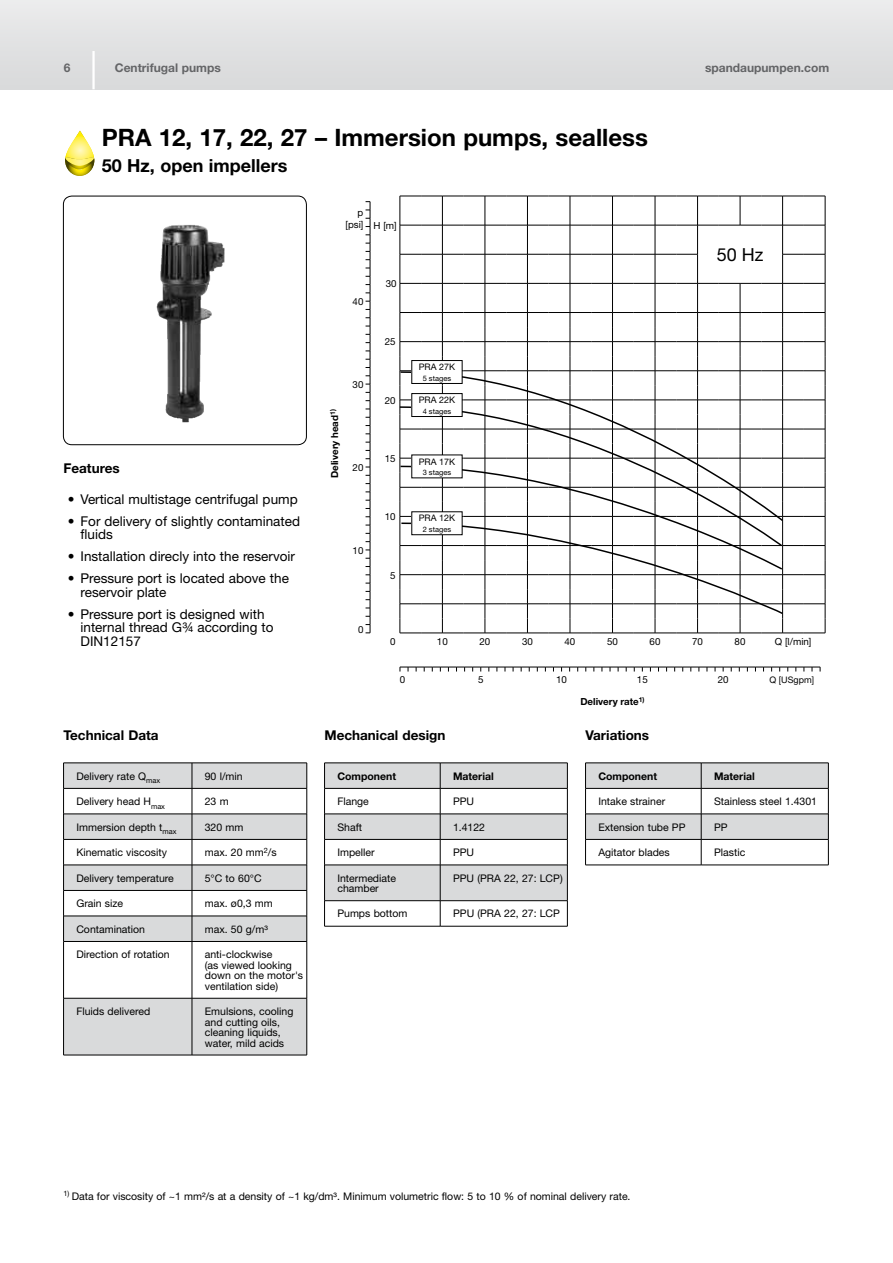
<style>
.page{position:relative;width:893px;height:1263px;background:#fff}
.page>*{position:absolute;margin:0;border:0;box-sizing:border-box;transform-origin:0 0}
.t1{font:700 24px "Helvetica Neue";color:#000}
.t2{font:700 18px "Helvetica Neue";color:#000}
.t3{font:18px "Helvetica Neue";color:#000}
.t4{font:13.5px/13.5px "Helvetica Neue";color:#000}
.t5{font:700 13.5px "Helvetica Neue";color:#000}
.t6{font:700 12px "Helvetica Neue";color:#646567}
.t7{font:10.5px/10.5px "Helvetica Neue";color:#000}
.t8{font:700 10.5px "Helvetica Neue";color:#000}
.t9{font:9.75px/11.7px "Helvetica Neue";color:#000;text-align:right}
.t10{font:700 9.75px "Helvetica Neue";color:#000}
.t11{font:9px "Helvetica Neue";color:#000}
.t12{font:7.5px "Helvetica Neue";color:#000}
</style>
<div class="page">
<div style="left:0;top:0;width:893px;height:89px;background:#e1e2e3"></div>
<hr style="left:92px;top:51px;width:3px;height:38px;background:#fff">
<svg style="left:65px;top:131px;width:30px;height:45px"></svg>
<svg style="left:366px;top:201px;width:5px;height:433px"></svg>
<svg style="left:400px;top:667px;width:421px;height:4px"></svg>
<img style="left:157px;top:225px;width:68px;height:197px">
<div style="left:63px;top:196px;width:243px;height:249px;border:1px solid #000;border-radius:9px"></div>
<svg style="left:399px;top:196px;width:427px;height:438px"></svg>
<svg style="left:399px;top:522px;width:384px;height:25px"></svg>
<svg style="left:399px;top:371px;width:385px;height:151px"></svg>
<div style="left:412px;top:360px;width:50px;height:23px;background:#fff"></div>
<div style="left:412px;top:360px;width:50px;height:24px;border:1px solid #000"></div>
<svg style="left:64px;top:764px;width:243px;height:291px;fill:#d9dadb"></svg>
<hr style="left:63px;top:763px;width:129px;height:1px;background:#000">
<hr style="left:192px;top:763px;width:115px;height:1px;background:#000">
<hr style="left:63px;top:788px;width:129px;height:1px;background:#000">
<hr style="left:192px;top:788px;width:115px;height:1px;background:#000">
<hr style="left:63px;top:814px;width:129px;height:1px;background:#000">
<hr style="left:192px;top:814px;width:115px;height:1px;background:#000">
<hr style="left:63px;top:839px;width:129px;height:1px;background:#000">
<hr style="left:192px;top:839px;width:115px;height:1px;background:#000">
<svg style="left:63px;top:764px;width:1px;height:177px"></svg>
<svg style="left:192px;top:763px;width:1px;height:178px"></svg>
<svg style="left:307px;top:763px;width:1px;height:178px"></svg>
<hr style="left:63px;top:941px;width:1px;height:57px;background:#000">
<hr style="left:192px;top:941px;width:1px;height:57px;background:#000">
<hr style="left:307px;top:941px;width:1px;height:57px;background:#000">
<hr style="left:63px;top:998px;width:1px;height:57px;background:#000">
<hr style="left:192px;top:998px;width:1px;height:57px;background:#000">
<hr style="left:307px;top:998px;width:1px;height:57px;background:#000">
<hr style="left:63px;top:865px;width:129px;height:1px;background:#000">
<hr style="left:192px;top:865px;width:115px;height:1px;background:#000">
<hr style="left:63px;top:890px;width:129px;height:1px;background:#000">
<hr style="left:192px;top:890px;width:115px;height:1px;background:#000">
<hr style="left:63px;top:916px;width:129px;height:1px;background:#000">
<hr style="left:192px;top:916px;width:115px;height:1px;background:#000">
<hr style="left:63px;top:941px;width:129px;height:1px;background:#000">
<hr style="left:192px;top:941px;width:115px;height:1px;background:#000">
<hr style="left:63px;top:998px;width:129px;height:1px;background:#000">
<hr style="left:192px;top:998px;width:115px;height:1px;background:#000">
<hr style="left:63px;top:1055px;width:129px;height:1px;background:#000">
<hr style="left:192px;top:1055px;width:115px;height:1px;background:#000">
<svg style="left:324px;top:763px;width:244px;height:163px"></svg>
<hr style="left:324px;top:839px;width:116px;height:1px;background:#000">
<hr style="left:440px;top:839px;width:127px;height:1px;background:#000">
<hr style="left:324px;top:865px;width:116px;height:1px;background:#000">
<hr style="left:440px;top:865px;width:127px;height:1px;background:#000">
<hr style="left:324px;top:900px;width:116px;height:1px;background:#000">
<hr style="left:440px;top:900px;width:127px;height:1px;background:#000">
<hr style="left:324px;top:926px;width:116px;height:1px;background:#000">
<hr style="left:440px;top:926px;width:127px;height:1px;background:#000">
<svg style="left:585px;top:763px;width:244px;height:102px"></svg>
<hr style="left:585px;top:839px;width:116px;height:1px;background:#000">
<hr style="left:701px;top:839px;width:127px;height:1px;background:#000">
<hr style="left:585px;top:865px;width:116px;height:1px;background:#000">
<hr style="left:701px;top:865px;width:127px;height:1px;background:#000">
<p class="t6" style="left:64px;top:61px;width:8px">6</p>
<p class="t6" style="left:115px;top:61px;width:108px">Centrifugal pumps</p>
<p class="t6" style="left:705px;top:61px;width:126px">spandaupumpen.com</p>
<h1 class="t1" style="left:102px;top:123px;width:548px">PRA 12, 17, 22, 27 – Immersion pumps, sealless</h1>
<h2 class="t2" style="left:102px;top:155px;width:187px">50 Hz, open impellers</h2>
<p class="t9" style="left:346px;top:207px;width:19px">p [psi]</p>
<p class="t9" style="left:374px;top:219px;width:25px">H [m]</p>
<p class="t9" style="left:353px;top:296px;width:12px">40</p>
<p class="t9" style="left:353px;top:378px;width:12px">30</p>
<p class="t9" style="left:386px;top:278px;width:12px">30</p>
<p class="t9" style="left:385px;top:336px;width:12px">25</p>
<p class="t11" style="left:419px;top:362px;width:38px">PRA 27K</p>
<p class="t12" style="left:423px;top:374px;width:30px">5 stages</p>
<h2 class="t3" style="left:717px;top:244px;width:48px">50 Hz</h2>
<p class="t5" style="left:63px;top:460px;width:58px">Features</p>
<p class="t4" style="left:68px;top:492px;width:231px">• Vertical multistage centrifugal pump</p>
<p class="t4" style="left:81px;top:514px;width:221px;text-indent:-13px">• For delivery of slightly contaminated fluids</p>
<p class="t4" style="left:68px;top:549px;width:229px">• Installation direcly into the reservoir</p>
<p class="t4" style="left:81px;top:571px;width:210px;text-indent:-13px">• Pressure port is located above the reservoir plate</p>
<p class="t4" style="left:81px;top:607px;width:195px;text-indent:-13px">• Pressure port is designed with internal thread G¾ according to<br>DIN12157</p>
<p class="t5" style="left:63px;top:727px;width:97px">Technical Data</p>
<p class="t7" style="left:76px;top:770px;width:85px">Delivery rate Q<sub>max</sub></p>
<p class="t7" style="left:205px;top:770px;width:39px">90 l/min</p>
<p class="t7" style="left:76px;top:796px;width:90px">Delivery head H<sub>max</sub></p>
<p class="t7" style="left:205px;top:796px;width:25px">23 m</p>
<p class="t7" style="left:76px;top:821px;width:102px">Immersion depth t<sub>max</sub></p>
<p class="t7" style="left:205px;top:821px;width:40px">320 mm</p>
<p class="t7" style="left:76px;top:847px;width:92px">Kinematic viscosity</p>
<p class="t7" style="left:205px;top:847px;width:73px">max. 20 mm<sup>2</sup>/s</p>
<p class="t7" style="left:76px;top:872px;width:99px">Delivery temperature</p>
<p class="t7" style="left:205px;top:872px;width:58px">5°C to 60°C</p>
<p class="t7" style="left:76px;top:898px;width:48px">Grain size</p>
<p class="t7" style="left:205px;top:898px;width:69px">max. ø0,3 mm</p>
<p class="t7" style="left:76px;top:923px;width:70px">Contamination</p>
<p class="t7" style="left:205px;top:923px;width:65px">max. 50 g/m³</p>
<p class="t7" style="left:76px;top:949px;width:95px">Direction of rotation</p>
<p class="t7" style="left:205px;top:949px;width:100px">anti-clockwise<br>(as viewed looking down on the motor's ventilation side)</p>
<p class="t7" style="left:76px;top:1006px;width:75px">Fluids delivered</p>
<p class="t7" style="left:205px;top:1006px;width:90px">Emulsions, cooling and cutting oils, cleaning liquids, water, mild acids</p>
<p class="t10" style="left:329px;top:478px;width:70px;rotate:-90deg">Delivery head<sup>1)</sup></p>
<p class="t9" style="left:353px;top:461px;width:12px">20</p>
<p class="t9" style="left:353px;top:544px;width:12px">10</p>
<p class="t9" style="left:358px;top:623px;width:7px">0</p>
<p class="t9" style="left:385px;top:394px;width:12px">20</p>
<p class="t11" style="left:419px;top:395px;width:38px">PRA 22K</p>
<p class="t12" style="left:423px;top:407px;width:30px">4 stages</p>
<p class="t9" style="left:385px;top:452px;width:12px">15</p>
<p class="t11" style="left:419px;top:456px;width:38px">PRA 17K</p>
<p class="t12" style="left:423px;top:468px;width:30px">3 stages</p>
<p class="t9" style="left:385px;top:511px;width:12px">10</p>
<p class="t11" style="left:419px;top:513px;width:38px">PRA 12K</p>
<p class="t12" style="left:423px;top:525px;width:30px">2 stages</p>
<p class="t9" style="left:390px;top:569px;width:7px">5</p>
<p class="t9" style="left:390px;top:635px;width:7px">0</p>
<p class="t9" style="left:437px;top:635px;width:12px">10</p>
<p class="t9" style="left:479px;top:635px;width:12px">20</p>
<p class="t9" style="left:522px;top:635px;width:12px">30</p>
<p class="t9" style="left:565px;top:635px;width:12px">40</p>
<p class="t9" style="left:607px;top:635px;width:12px">50</p>
<p class="t9" style="left:650px;top:635px;width:12px">60</p>
<p class="t9" style="left:692px;top:635px;width:12px">70</p>
<p class="t9" style="left:735px;top:635px;width:12px">80</p>
<p class="t9" style="left:775px;top:635px;width:38px">Q [l/min]</p>
<p class="t9" style="left:400px;top:674px;width:7px">0</p>
<p class="t9" style="left:478px;top:674px;width:7px">5</p>
<p class="t9" style="left:556px;top:674px;width:12px">10</p>
<p class="t9" style="left:637px;top:674px;width:12px">15</p>
<p class="t9" style="left:718px;top:674px;width:12px">20</p>
<p class="t11" style="left:769px;top:674px;width:46px">Q [USgpm]</p>
<p class="t10" style="left:580px;top:695px;width:66px">Delivery rate<sup>1)</sup></p>
<p class="t5" style="left:324px;top:727px;width:123px">Mechanical design</p>
<p class="t8" style="left:337px;top:769px;width:60px">Component</p>
<p class="t8" style="left:453px;top:769px;width:42px">Material</p>
<p class="t7" style="left:337px;top:796px;width:33px">Flange</p>
<p class="t7" style="left:453px;top:796px;width:23px">PPU</p>
<p class="t7" style="left:337px;top:821px;width:26px">Shaft</p>
<p class="t7" style="left:453px;top:821px;width:34px">1.4122</p>
<p class="t7" style="left:337px;top:847px;width:39px">Impeller</p>
<p class="t7" style="left:453px;top:847px;width:23px">PPU</p>
<p class="t7" style="left:337px;top:872px;width:60px">Intermediate chamber</p>
<p class="t7" style="left:453px;top:872px;width:111px">PPU (PRA 22, 27: LCP)</p>
<p class="t7" style="left:337px;top:908px;width:72px">Pumps bottom</p>
<p class="t7" style="left:453px;top:908px;width:108px">PPU (PRA 22, 27: LCP</p>
<p class="t5" style="left:585px;top:727px;width:65px">Variations</p>
<p class="t8" style="left:598px;top:769px;width:60px">Component</p>
<p class="t8" style="left:714px;top:769px;width:42px">Material</p>
<p class="t7" style="left:598px;top:796px;width:68px">Intake strainer</p>
<p class="t7" style="left:714px;top:796px;width:105px">Stainless steel 1.4301</p>
<p class="t7" style="left:598px;top:821px;width:89px">Extension tube PP</p>
<p class="t7" style="left:714px;top:821px;width:15px">PP</p>
<p class="t7" style="left:598px;top:847px;width:73px">Agitator blades</p>
<p class="t7" style="left:714px;top:847px;width:33px">Plastic</p>
<p class="t7" style="left:63px;top:1190px;width:569px"><sup>1)</sup> Data for viscosity of ~1 mm²/s at a density of ~1 kg/dm³. Minimum volumetric flow: 5 to 10 % of nominal delivery rate.</p>
</div>
